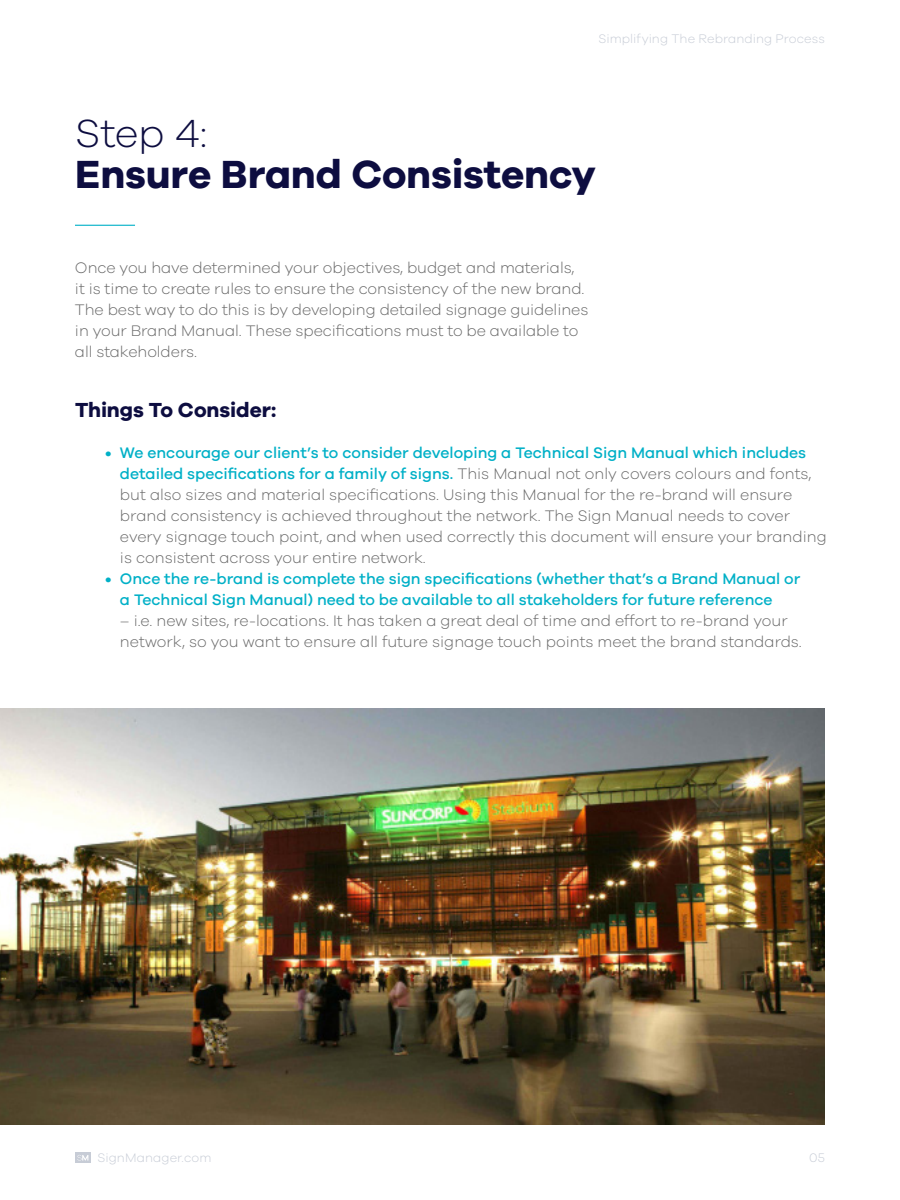
<style>
.page{position:relative;width:900px;height:1200px;background:#fff}
.page>*{position:absolute;margin:0;border:0;box-sizing:border-box;transform-origin:0 0}
.t1{font:700 40.5px "Galano Grotesque";letter-spacing:-.005em;color:#0d0d40}
.t2{font:300 40.5px "Galano Grotesque";color:#0d0d40}
.t3{font:700 21px "Galano Grotesque";letter-spacing:-.005em;color:#0d0d40}
.t4{font:300 15.75px/21px "Galano Grotesque";color:#666}
.t5{font:500 15.75px/21px "Galano Grotesque";color:#00b0c7}
.t6{font:300 12.75px "Galano Grotesque";letter-spacing:.005em;color:#c7ccd6}
.s1{font-weight:500;color:#00b0c7}
</style>
<div class="page">
<img style="left:0;top:709px;width:825px;height:416px">
<div style="left:75px;top:1152px;width:16px;height:11px;background:#c7ccd6"></div>
<svg style="left:77px;top:1155px;width:11px;height:6px"></svg>
<hr style="left:75px;top:225px;width:60px;height:1px;background:#00b0c7">
<p class="t6" style="left:599px;top:31px;width:228px">Simplifying The Rebranding Process</p>
<h1 class="t2" style="left:75px;top:109px;width:134px">Step 4:</h1>
<h1 class="t1" style="left:75px;top:149px;width:523px">Ensure Brand Consistency</h1>
<p class="t4" style="left:75px;top:257px;width:515px">Once you have determined your objectives, budget and materials,<br>it is time to create rules to ensure the consistency of the new brand.<br>The best way to do this is by developing detailed signage guidelines in your Brand Manual. These specifications must to be available to all stakeholders.</p>
<h2 class="t3" style="left:75px;top:397px;width:203px">Things To Consider:</h2>
<p class="t4" style="left:120px;top:442px;width:708px;text-indent:-15px"><span class="s1">• We encourage our client’s to consider developing a Technical Sign Manual which includes detailed specifications for a family of signs.</span> This Manual not only covers colours and fonts, but also sizes and material specifications. Using this Manual for the re-brand will ensure brand consistency is achieved throughout the network. The Sign Manual needs to cover every signage touch point, and when used correctly this document will ensure your branding is consistent across your entire network.</p>
<p class="t5" style="left:120px;top:568px;width:682px;text-indent:-15px">• Once the re-brand is complete the sign specifications (whether that’s a Brand Manual or a Technical Sign Manual) need to be available to all stakeholders for future reference</p>
<p class="t4" style="left:120px;top:610px;width:683px">– i.e. new sites, re-locations. It has taken a great deal of time and effort to re-brand your network, so you want to ensure all future signage touch points meet the brand standards.</p>
<p class="t6" style="left:97px;top:1150px;width:116px">SignManager.com</p>
<p class="t6" style="left:809px;top:1150px;width:17px">05</p>
</div>
